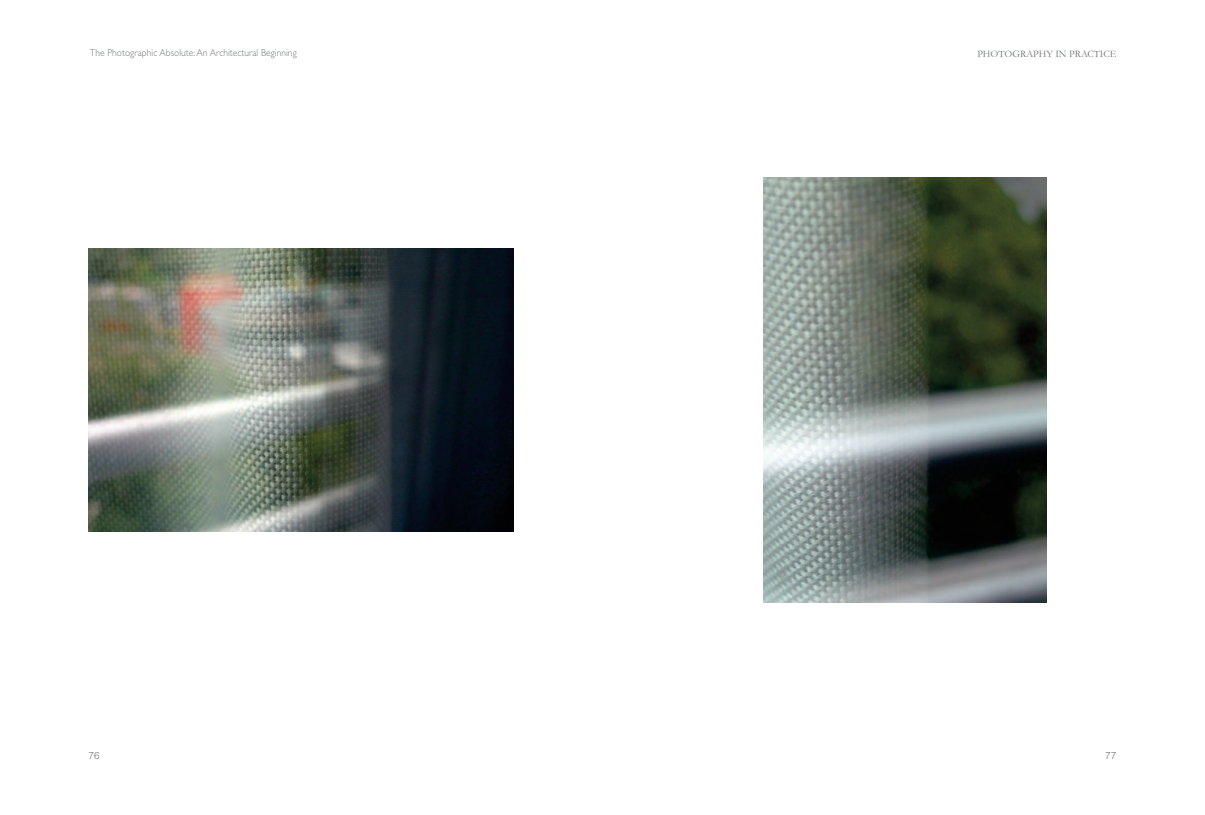
<style>
.page{position:relative;width:1205px;height:815px;background:#fff}
.page>*{position:absolute;margin:0;border:0;box-sizing:border-box;transform-origin:0 0}
.t1{font:300 10px "Gill Sans";letter-spacing:.005em;color:#76787b;scale:.95 1}
.t2{font:10px "Garamond";color:#76787b}
.t3{font:300 10px "Helvetica";color:#76787b}
</style>
<div class="page">
<img style="left:89px;top:248px;width:425px;height:284px">
<img style="left:763px;top:177px;width:284px;height:425px">
<p class="t1" style="left:90px;top:47px;width:219px">The Photographic Absolute:An Architectural Beginning</p>
<p class="t3" style="left:89px;top:747px;width:13px">76</p>
<p class="t2" style="left:977px;top:48px;width:140px">PHOTOGRAPHY IN PRACTICE</p>
<p class="t3" style="left:1105px;top:747px;width:13px">77</p>
</div>
